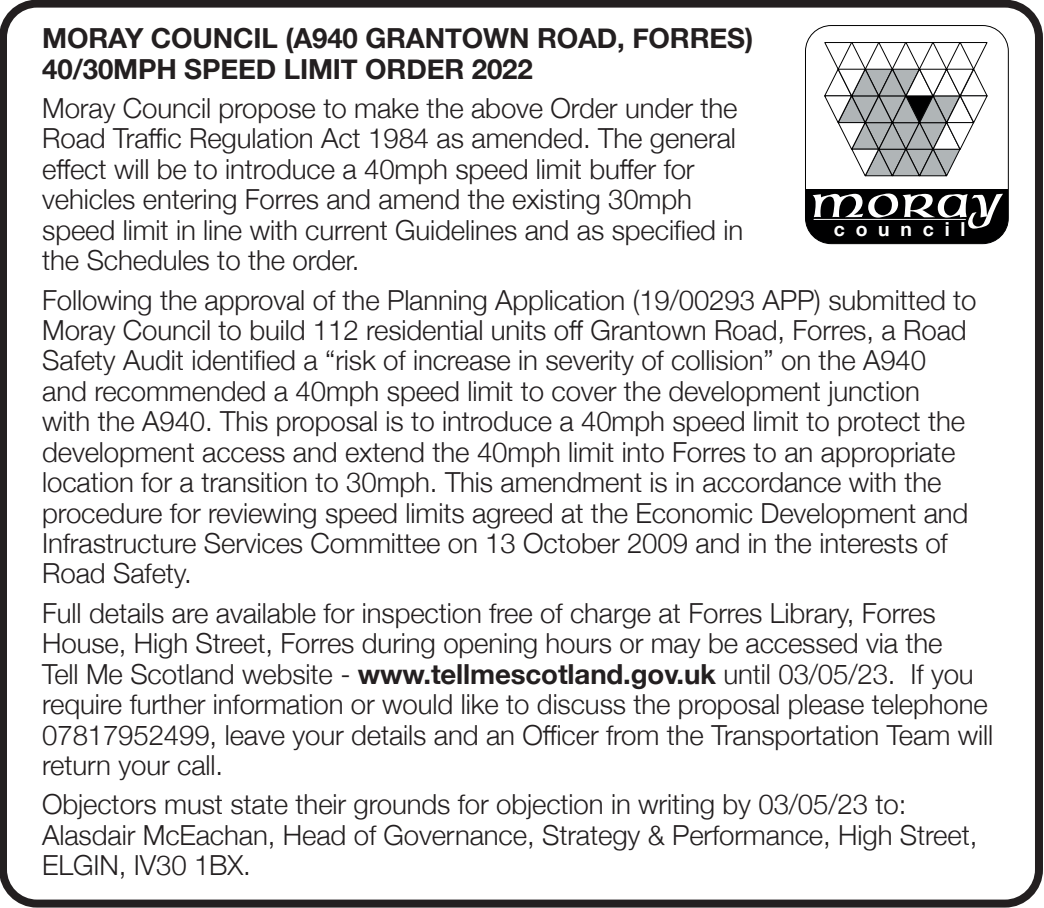
<style>
.page{position:relative;width:1044px;height:908px;background:#fff}
.page>*{position:absolute;margin:0;border:0;box-sizing:border-box;transform-origin:0 0}
.t1{font:300 27.6px/30.4px "Helvetica Neue";letter-spacing:-.005em;color:#231f20}
.t2{font:700 27.6px/30.4px "Helvetica Neue";letter-spacing:-.005em;color:#231f20}
.t3{font:700 19.2px "Helvetica Neue";letter-spacing:.56em;color:#fff}
.s1{font-weight:700}
</style>
<div class="page">
<div style="left:0;top:0;width:1042px;height:907px;border:8px solid #231f20;border-radius:34px"></div>
<div style="left:805px;top:189px;width:203px;height:54px;background:#000001"></div>
<div style="left:804px;top:25px;width:204px;height:219px;border:1px solid #000001;border-radius:26px"></div>
<svg style="left:824px;top:42px;width:163px;height:135px"></svg>
<svg style="left:812px;top:193px;width:190px;height:35px"></svg>
<p class="t2" style="left:42px;top:24px;width:712px">MORAY COUNCIL (A940 GRANTOWN ROAD, FORRES)<br>40/30MPH SPEED LIMIT ORDER 2022</p>
<p class="t1" style="left:42px;top:91px;width:702px">Moray Council propose to make the above Order under the Road Traffic Regulation Act 1984 as amended. The general effect will be to introduce a 40mph speed limit buffer for vehicles entering Forres and amend the existing 30mph speed limit in line with current Guidelines and as specified in the Schedules to the order.</p>
<p class="t1" style="left:42px;top:282px;width:935px">Following the approval of the Planning Application (19/00293 APP) submitted to Moray Council to build 112 residential units off Grantown Road, Forres, a Road Safety Audit identified a “risk of increase in severity of collision” on the A940 and recommended a 40mph speed limit to cover the development junction<br>with the A940. This proposal is to introduce a 40mph speed limit to protect the development access and extend the 40mph limit into Forres to an appropriate location for a transition to 30mph. This amendment is in accordance with the procedure for reviewing speed limits agreed at the Economic Development and Infrastructure Services Committee on 13 October 2009 and in the interests of Road Safety.</p>
<p class="t1" style="left:42px;top:595px;width:952px">Full details are available for inspection free of charge at Forres Library, Forres House, High Street, Forres during opening hours or may be accessed via the<br>Tell Me Scotland website - <span class="s1">www.tellmescotland.gov.uk</span> until 03/05/23. If you require further information or would like to discuss the proposal please telephone 07817952499, leave your details and an Officer from the Transportation Team will return your call.</p>
<p class="t1" style="left:42px;top:787px;width:936px">Objectors must state their grounds for objection in writing by 03/05/23 to:<br>Alasdair McEachan, Head of Governance, Strategy &amp; Performance, High Street,<br>ELGIN, IV30 1BX.</p>
<p class="t3" style="left:833px;top:214px;width:133px">council</p>
</div>
